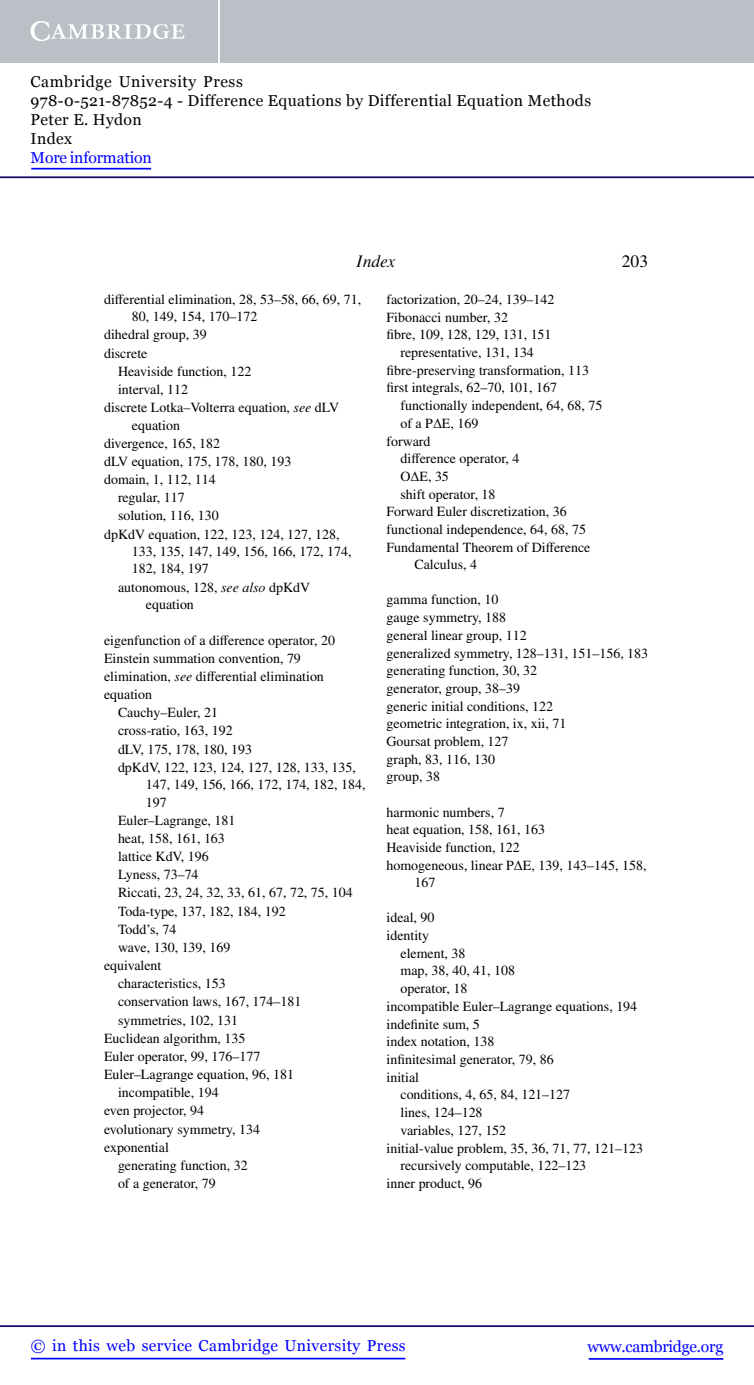
<style>
.page{position:relative;width:754px;height:1385px;background:#fff}
.page>*{position:absolute;margin:0;border:0;box-sizing:border-box;transform-origin:0 0}
.t1{font:italic 17.5px "Times";color:#000}
.t2{font:17.5px "Times";color:#000}
.t3{font:15.75px/18.9px "Georgia";letter-spacing:.025em;color:#000}
.t4{font:15.75px "Georgia";letter-spacing:.025em;color:#00f}
.t5{font:15.75px "Georgia";letter-spacing:-.015em;color:#00f}
.t6{font:15.75px "Georgia";letter-spacing:-.01em;color:#00f}
.t7{font:14px/17.7px "Times";color:#000}
.s1{font-family:"rtxr"}
.s2{font-style:italic}
</style>
<div class="page">
<hr style="left:589px;top:1358px;width:134px;height:1px;background:#00f">
<hr style="left:0;top:1325px;width:754px;height:2px;background:#150666">
<hr style="left:31px;top:1357px;width:374px;height:2px;background:#00f">
<div style="left:0;top:0;width:754px;height:63px;background:#bac0c6"></div>
<svg style="left:31px;top:21px;width:154px;height:20px"></svg>
<hr style="left:218px;top:0;width:2px;height:63px;background:#fff">
<hr style="left:0;top:176px;width:754px;height:2px;background:#150666">
<hr style="left:31px;top:168px;width:120px;height:1px;background:#00f">
<p class="t3" style="left:31px;top:73px;width:562px">Cambridge University Press<br>978-0-521-87852-4 - Difference Equations by Differential Equation Methods<br>Peter E. Hydon<br>Index</p>
<p class="t6" style="left:31px;top:148px;width:123px">More information</p>
<p class="t1" style="left:357px;top:255px;width:40px">Index</p>
<p class="t2" style="left:622px;top:255px;width:28px">203</p>
<p class="t7" style="left:104px;top:292px;width:259px">di<span class="s1">ff</span>erential elimination, 28, 53–58, 66, 69, 71,</p>
<p class="t7" style="left:132px;top:309px;width:127px">80, 149, 154, 170–172</p>
<p class="t7" style="left:104px;top:327px;width:104px">dihedral group, 39</p>
<p class="t7" style="left:104px;top:345px;width:45px">discrete</p>
<p class="t7" style="left:118px;top:363px;width:135px">Heaviside function, 122</p>
<p class="t7" style="left:118px;top:382px;width:72px">interval, 112</p>
<p class="t7" style="left:104px;top:400px;width:237px">discrete Lotka–Volterra equation, <span class="s2">see</span> dLV</p>
<p class="t7" style="left:132px;top:417px;width:50px">equation</p>
<p class="t7" style="left:104px;top:435px;width:118px">divergence, 165, 182</p>
<p class="t7" style="left:104px;top:454px;width:189px">dLV equation, 175, 178, 180, 193</p>
<p class="t7" style="left:104px;top:472px;width:113px">domain, 1, 112, 114</p>
<p class="t7" style="left:118px;top:490px;width:68px">regular, 117</p>
<p class="t7" style="left:118px;top:508px;width:102px">solution, 116, 130</p>
<p class="t7" style="left:104px;top:526px;width:237px">dpKdV equation, 122, 123, 124, 127, 128,</p>
<p class="t7" style="left:132px;top:544px;width:221px">133, 135, 147, 149, 156, 166, 172, 174,</p>
<p class="t7" style="left:132px;top:561px;width:78px">182, 184, 197</p>
<p class="t7" style="left:118px;top:579px;width:194px">autonomous, 128, <span class="s2">see also</span> dpKdV</p>
<p class="t7" style="left:146px;top:597px;width:50px">equation</p>
<p class="t7" style="left:104px;top:632px;width:232px">eigenfunction of a di<span class="s1">ff</span>erence operator, 20</p>
<p class="t7" style="left:104px;top:650px;width:198px">Einstein summation convention, 79</p>
<p class="t7" style="left:104px;top:669px;width:221px">elimination, <span class="s2">see</span> di<span class="s1">ff</span>erential elimination</p>
<p class="t7" style="left:104px;top:687px;width:50px">equation</p>
<p class="t7" style="left:118px;top:705px;width:102px">Cauchy–Euler, 21</p>
<p class="t7" style="left:118px;top:723px;width:116px">cross-ratio, 163, 192</p>
<p class="t7" style="left:118px;top:741px;width:135px">dLV, 175, 178, 180, 193</p>
<p class="t7" style="left:118px;top:759px;width:240px">dpKdV, 122, 123, 124, 127, 128, 133, 135,</p>
<p class="t7" style="left:146px;top:777px;width:221px">147, 149, 156, 166, 172, 174, 182, 184,</p>
<p class="t7" style="left:146px;top:794px;width:22px">197</p>
<p class="t7" style="left:118px;top:812px;width:119px">Euler–Lagrange, 181</p>
<p class="t7" style="left:118px;top:830px;width:108px">heat, 158, 161, 163</p>
<p class="t7" style="left:118px;top:849px;width:92px">lattice KdV, 196</p>
<p class="t7" style="left:118px;top:867px;width:82px">Lyness, 73–74</p>
<p class="t7" style="left:118px;top:885px;width:236px">Riccati, 23, 24, 32, 33, 61, 67, 72, 75, 104</p>
<p class="t7" style="left:118px;top:903px;width:169px">Toda-type, 137, 182, 184, 192</p>
<p class="t7" style="left:118px;top:921px;width:60px">Todd’s, 74</p>
<p class="t7" style="left:118px;top:939px;width:114px">wave, 130, 139, 169</p>
<p class="t7" style="left:104px;top:958px;width:59px">equivalent</p>
<p class="t7" style="left:118px;top:976px;width:109px">characteristics, 153</p>
<p class="t7" style="left:118px;top:994px;width:185px">conservation laws, 167, 174–181</p>
<p class="t7" style="left:118px;top:1012px;width:122px">symmetries, 102, 131</p>
<p class="t7" style="left:104px;top:1030px;width:143px">Euclidean algorithm, 135</p>
<p class="t7" style="left:104px;top:1048px;width:158px">Euler operator, 99, 176–177</p>
<p class="t7" style="left:104px;top:1067px;width:191px">Euler–Lagrange equation, 96, 181</p>
<p class="t7" style="left:118px;top:1085px;width:102px">incompatible, 194</p>
<p class="t7" style="left:104px;top:1103px;width:101px">even projector, 94</p>
<p class="t7" style="left:104px;top:1121px;width:158px">evolutionary symmetry, 134</p>
<p class="t7" style="left:104px;top:1139px;width:66px">exponential</p>
<p class="t7" style="left:118px;top:1157px;width:131px">generating function, 32</p>
<p class="t7" style="left:118px;top:1175px;width:99px">of a generator, 79</p>
<p class="t7" style="left:386px;top:292px;width:170px">factorization, 20–24, 139–142</p>
<p class="t7" style="left:386px;top:309px;width:123px">Fibonacci number, 32</p>
<p class="t7" style="left:386px;top:327px;width:167px">fibre, 109, 128, 129, 131, 151</p>
<p class="t7" style="left:400px;top:345px;width:135px">representative, 131, 134</p>
<p class="t7" style="left:386px;top:362px;width:204px">fibre-preserving transformation, 113</p>
<p class="t7" style="left:386px;top:380px;width:172px">first integrals, 62–70, 101, 167</p>
<p class="t7" style="left:400px;top:398px;width:203px">functionally independent, 64, 68, 75</p>
<p class="t7" style="left:400px;top:415px;width:79px">of a P<span class="s1">Δ</span>E, 169</p>
<p class="t7" style="left:386px;top:433px;width:45px">forward</p>
<p class="t7" style="left:400px;top:451px;width:120px">di<span class="s1">ff</span>erence operator, 4</p>
<p class="t7" style="left:400px;top:469px;width:50px">O<span class="s1">Δ</span>E, 35</p>
<p class="t7" style="left:400px;top:486px;width:97px">shift operator, 18</p>
<p class="t7" style="left:386px;top:504px;width:182px">Forward Euler discretization, 36</p>
<p class="t7" style="left:386px;top:522px;width:201px">functional independence, 64, 68, 75</p>
<p class="t7" style="left:386px;top:539px;width:205px">Fundamental Theorem of Di<span class="s1">ff</span>erence</p>
<p class="t7" style="left:414px;top:557px;width:64px">Calculus, 4</p>
<p class="t7" style="left:386px;top:592px;width:263px">gamma function, 10<br>gauge symmetry, 188<br>general linear group, 112<br>generalized symmetry, 128–131, 151–156, 183 generating function, 30, 32<br>generator, group, 38–39<br>generic initial conditions, 122<br>geometric integration, ix, xii, 71<br>Goursat problem, 127<br>graph, 83, 116, 130<br>group, 38</p>
<p class="t7" style="left:386px;top:804px;width:120px">harmonic numbers, 7</p>
<p class="t7" style="left:386px;top:822px;width:160px">heat equation, 158, 161, 163</p>
<p class="t7" style="left:386px;top:840px;width:135px">Heaviside function, 122</p>
<p class="t7" style="left:386px;top:857px;width:262px">homogeneous, linear P<span class="s1">Δ</span>E, 139, 143–145, 158,</p>
<p class="t7" style="left:414px;top:875px;width:22px">167</p>
<p class="t7" style="left:386px;top:910px;width:50px">ideal, 90</p>
<p class="t7" style="left:386px;top:928px;width:44px">identity</p>
<p class="t7" style="left:400px;top:945px;width:67px">element, 38</p>
<p class="t7" style="left:400px;top:963px;width:116px">map, 38, 40, 41, 108</p>
<p class="t7" style="left:400px;top:981px;width:68px">operator, 18</p>
<p class="t7" style="left:386px;top:998px;width:252px">incompatible Euler–Lagrange equations, 194</p>
<p class="t7" style="left:386px;top:1016px;width:95px">indefinite sum, 5</p>
<p class="t7" style="left:386px;top:1034px;width:109px">index notation, 138</p>
<p class="t7" style="left:386px;top:1052px;width:169px">infinitesimal generator, 79, 86</p>
<p class="t7" style="left:386px;top:1069px;width:34px">initial</p>
<p class="t7" style="left:400px;top:1087px;width:171px">conditions, 4, 65, 84, 121–127</p>
<p class="t7" style="left:400px;top:1105px;width:84px">lines, 124–128</p>
<p class="t7" style="left:400px;top:1122px;width:107px">variables, 127, 152</p>
<p class="t7" style="left:386px;top:1140px;width:258px">initial-value problem, 35, 36, 71, 77, 121–123</p>
<p class="t7" style="left:400px;top:1158px;width:187px">recursively computable, 122–123</p>
<p class="t7" style="left:386px;top:1175px;width:97px">inner product, 96</p>
<p class="t4" style="left:31px;top:1336px;width:376px">© in this web service Cambridge University Press</p>
<p class="t5" style="left:587px;top:1336px;width:137px">www.cambridge.org</p>
</div>
